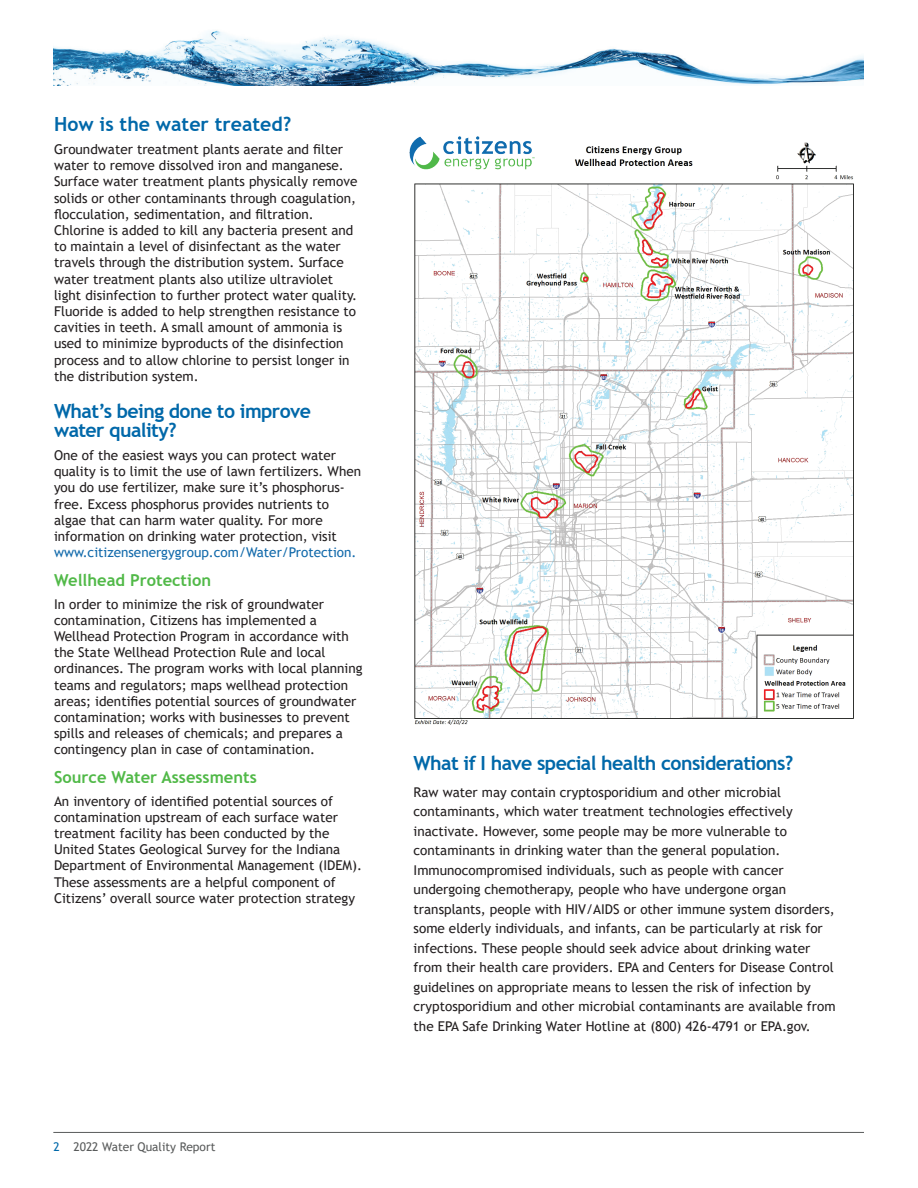
<style>
.page{position:relative;width:918px;height:1188px;background:#fff}
.page>*{position:absolute;margin:0;border:0;box-sizing:border-box;transform-origin:0 0}
.t1{font:700 19.5px/19.5px "Trebuchet MS";letter-spacing:-.03em;color:#0068a9}
.t2{font:700 19.5px "Trebuchet MS";color:#0068a9}
.t3{font:700 16.5px "Trebuchet MS";color:#51b948}
.t4{font:13.5px/16.2px "Trebuchet MS";color:#231f20}
.t5{font:13.5px "Trebuchet MS";color:#126aab}
.t6{font:12px "Trebuchet MS";color:#595b5b}
.s1{color:#0068a9}
</style>
<div class="page">
<hr style="left:53px;top:1132px;width:811px;height:1px;background:#595b5b">
<img style="left:53px;top:30px;width:810px;height:56px">
<img style="left:414px;top:142px;width:440px;height:583px">
<div style="left:386px;top:134px;width:151px;height:37px;background:#fff"></div>
<img style="left:409px;top:136px;width:126px;height:34px">
<h1 class="t2" style="left:54px;top:112px;width:239px">How is the water treated?</h1>
<p class="t4" style="left:54px;top:141px;width:305px">Groundwater treatment plants aerate and filter water to remove dissolved iron and manganese.<br>Surface water treatment plants physically remove solids or other contaminants through coagulation, flocculation, sedimentation, and filtration.<br>Chlorine is added to kill any bacteria present and to maintain a level of disinfectant as the water travels through the distribution system. Surface water treatment plants also utilize ultraviolet light disinfection to further protect water quality.<br>Fluoride is added to help strengthen resistance to cavities in teeth. A small amount of ammonia is used to minimize byproducts of the disinfection process and to allow chlorine to persist longer in the distribution system.</p>
<h1 class="t1" style="left:54px;top:401px;width:259px">What’s being done to improve water quality?</h1>
<p class="t4" style="left:54px;top:447px;width:309px">One of the easiest ways you can protect water quality is to limit the use of lawn fertilizers. When you do use fertilizer, make sure it’s phosphorus&shy;free. Excess phosphorus provides nutrients to algae that can harm water quality. For more information on drinking water protection, visit</p>
<p class="t5" style="left:54px;top:544px;width:304px">www.citizensenergygroup.com/Water/Protection.</p>
<p class="t3" style="left:54px;top:569px;width:159px">Wellhead Protection</p>
<p class="t4" style="left:54px;top:596px;width:310px">In order to minimize the risk of groundwater contamination, Citizens has implemented a Wellhead Protection Program in accordance with the State Wellhead Protection Rule and local ordinances. The program works with local planning teams and regulators; maps wellhead protection areas; identifies potential sources of groundwater contamination; works with businesses to prevent spills and releases of chemicals; and prepares a contingency plan in case of contamination.</p>
<p class="t3" style="left:54px;top:767px;width:204px">Source Water Assessments</p>
<p class="t4" style="left:54px;top:793px;width:310px">An inventory of identified potential sources of contamination upstream of each surface water treatment facility has been conducted by the United States Geological Survey for the Indiana Department of Environmental Management (IDEM).<br>These assessments are a helpful component of Citizens’ overall source water protection strategy</p>
<p class="t6" style="left:53px;top:1139px;width:164px"><span class="s1">2</span> 2022 Water Quality Report</p>
<h1 class="t1" style="left:414px;top:754px;width:381px">What if I have special health considerations?</h1>
<p class="t4" style="left:414px;top:782px;width:424px;line-height:19.5px">Raw water may contain cryptosporidium and other microbial contaminants, which water treatment technologies effectively inactivate. However, some people may be more vulnerable to contaminants in drinking water than the general population.<br>Immunocompromised individuals, such as people with cancer undergoing chemotherapy, people who have undergone organ transplants, people with HIV/AIDS or other immune system disorders, some elderly individuals, and infants, can be particularly at risk for infections. These people should seek advice about drinking water from their health care providers. EPA and Centers for Disease Control guidelines on appropriate means to lessen the risk of infection by cryptosporidium and other microbial contaminants are available from the EPA Safe Drinking Water Hotline at (800) 426-4791 or EPA.gov.</p>
</div>
